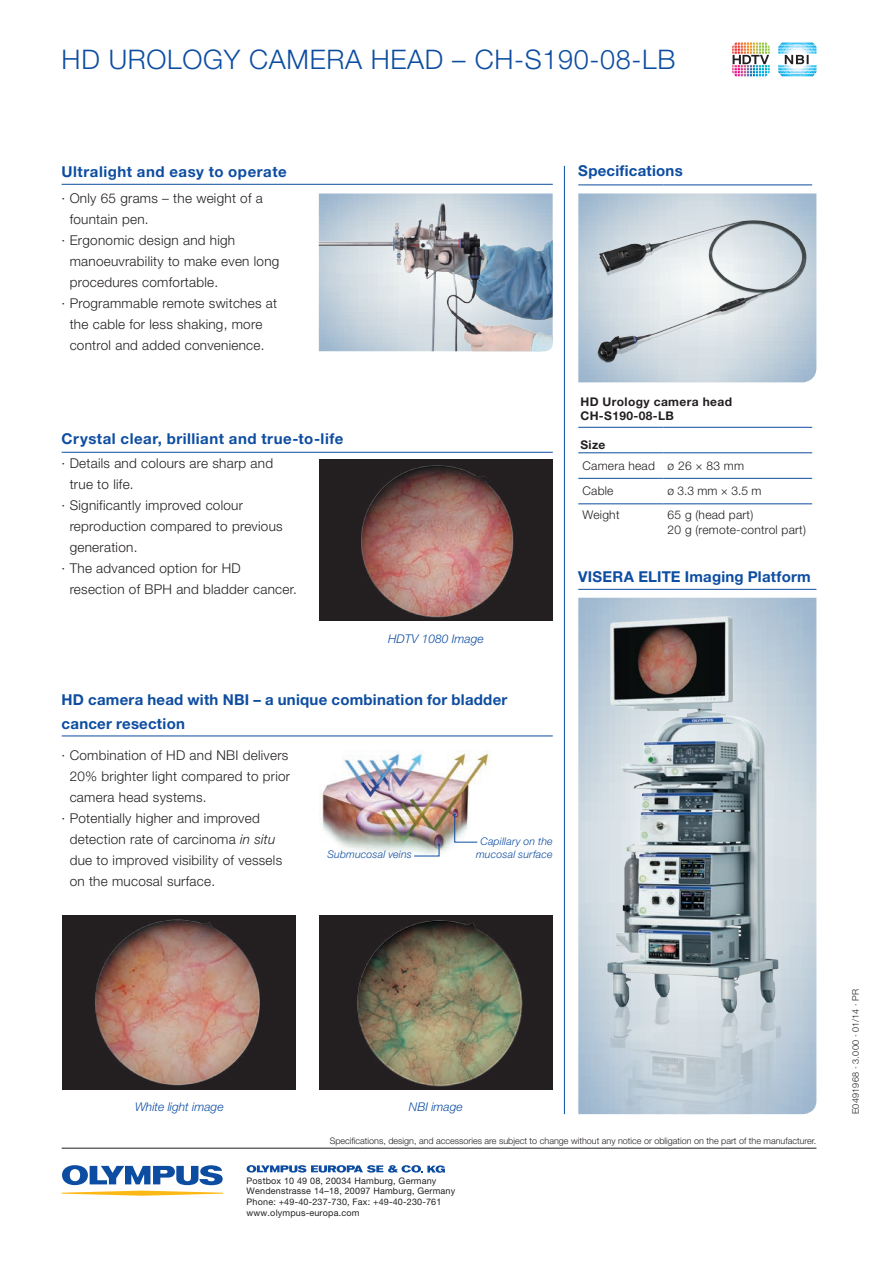
<style>
.page{position:relative;width:893px;height:1263px;background:#fff}
.page>*{position:absolute;margin:0;border:0;box-sizing:border-box;transform-origin:0 0}
.t1{font:300 27px "Helvetica Neue LT Pro";letter-spacing:.025em;color:#0d4da1}
.t2{font:700 15px/24px "Helvetica Neue LT Pro";letter-spacing:.015em;color:#0d4da1}
.t3{font:700 15px "Helvetica Neue LT Pro";letter-spacing:.035em;color:#0d4da1}
.t4{font:300 13.5px "Helvetica Neue LT Pro";letter-spacing:.02em;color:#231f20}
.t5{font:300 12px/25.5px "Helvetica Neue LT Pro";letter-spacing:.02em;color:#231f20}
.t6{font:700 12px/14.4px "Helvetica Neue LT Pro";letter-spacing:.03em;color:#231f20}
.t7{font:italic 300 12px "Helvetica Neue LT Pro";color:#0d4da1}
.t8{font:italic 300 10.5px/12.6px "Helvetica Neue LT Pro";letter-spacing:.02em;color:#0d4da1;text-align:center}
.t9{font:9px/10.8px "Helvetica Neue LT Pro";letter-spacing:.02em;color:#231f20}
.t10{font:300 9px "Helvetica Neue LT Pro";color:#231f20}
.t11{font:300 9px "Helvetica Neue LT Pro";letter-spacing:.035em;color:#231f20}
.s1{font-style:italic}
</style>
<div class="page">
<svg style="left:578px;top:193px;width:238px;height:189px;background:#bcccda"></svg>
<svg style="left:778px;top:43px;width:39px;height:33px"></svg>
<img style="left:732px;top:46px;width:38px;height:30px">
<svg style="left:733px;top:55px;width:36px;height:9px"></svg>
<img style="left:319px;top:193px;width:234px;height:158px">
<img style="left:578px;top:215px;width:238px;height:154px">
<img style="left:319px;top:460px;width:234px;height:161px">
<svg style="left:578px;top:598px;width:238px;height:516px;background:#bdcdda"></svg>
<img style="left:602px;top:612px;width:186px;height:502px">
<img style="left:62px;top:915px;width:233px;height:175px">
<img style="left:319px;top:915px;width:234px;height:175px">
<img style="left:320px;top:750px;width:170px;height:107px">
<hr style="left:578px;top:185px;width:85px;height:1px;background:#0d4da1">
<hr style="left:663px;top:185px;width:149px;height:1px;background:#0d4da1">
<hr style="left:578px;top:504px;width:85px;height:1px;background:#0d4da1">
<hr style="left:663px;top:504px;width:149px;height:1px;background:#0d4da1">
<hr style="left:578px;top:478px;width:85px;height:1px;background:#0d4da1">
<hr style="left:663px;top:478px;width:149px;height:1px;background:#0d4da1">
<hr style="left:578px;top:427px;width:85px;height:1px;background:#0d4da1">
<hr style="left:663px;top:427px;width:149px;height:1px;background:#0d4da1">
<hr style="left:578px;top:452px;width:85px;height:1px;background:#0d4da1">
<hr style="left:663px;top:452px;width:149px;height:1px;background:#0d4da1">
<svg style="left:454px;top:813px;width:24px;height:30px"></svg>
<svg style="left:414px;top:843px;width:26px;height:13px"></svg>
<hr style="left:62px;top:452px;width:491px;height:1px;background:#0d4da1">
<hr style="left:62px;top:184px;width:491px;height:1px;background:#0d4da1">
<hr style="left:578px;top:589px;width:238px;height:1px;background:#0d4da1">
<hr style="left:62px;top:736px;width:491px;height:1px;background:#0d4da1">
<hr style="left:564px;top:166px;width:1px;height:948px;background:#0d4da1">
<svg style="left:62px;top:1165px;width:161px;height:31px"></svg>
<hr style="left:62px;top:1148px;width:754px;height:1px;background:#231f20">
<svg style="left:247px;top:1165px;width:198px;height:8px"></svg>
<h1 class="t1" style="left:62px;top:43px;width:615px">HD UROLOGY CAMERA HEAD – CH-S190-08-LB</h1>
<p class="t3" style="left:62px;top:162px;width:227px">Ultralight and easy to operate</p>
<p class="t4" style="left:62px;top:190px;width:203px">∙ Only 65 grams – the weight of a</p>
<p class="t4" style="left:70px;top:211px;width:81px">fountain pen.</p>
<p class="t4" style="left:62px;top:232px;width:175px">∙ Ergonomic design and high</p>
<p class="t4" style="left:70px;top:253px;width:211px">manoeuvrability to make even long</p>
<p class="t4" style="left:70px;top:274px;width:150px">procedures comfortable.</p>
<p class="t4" style="left:62px;top:295px;width:217px">∙ Programmable remote switches at</p>
<p class="t4" style="left:70px;top:316px;width:194px">the cable for less shaking, more</p>
<p class="t4" style="left:70px;top:337px;width:196px">control and added convenience.</p>
<p class="t3" style="left:62px;top:430px;width:283px">Crystal clear, brilliant and true-to-life</p>
<p class="t4" style="left:62px;top:455px;width:213px">∙ Details and colours are sharp and</p>
<p class="t4" style="left:70px;top:476px;width:66px">true to life.</p>
<p class="t4" style="left:62px;top:497px;width:183px">∙ Significantly improved colour</p>
<p class="t4" style="left:70px;top:518px;width:214px">reproduction compared to previous</p>
<p class="t4" style="left:70px;top:539px;width:69px">generation.</p>
<p class="t4" style="left:62px;top:560px;width:181px">∙ The advanced option for HD</p>
<p class="t4" style="left:70px;top:581px;width:229px">resection of BPH and bladder cancer.</p>
<p class="t7" style="left:388px;top:631px;width:97px">HDTV 1080 Image</p>
<p class="t2" style="left:62px;top:687px;width:447px">HD camera head with NBI – a unique combination for bladder cancer resection</p>
<p class="t4" style="left:62px;top:747px;width:228px">∙ Combination of HD and NBI delivers</p>
<p class="t4" style="left:70px;top:768px;width:222px">20% brighter light compared to prior</p>
<p class="t4" style="left:70px;top:789px;width:138px">camera head systems.</p>
<p class="t4" style="left:62px;top:810px;width:200px">∙ Potentially higher and improved</p>
<p class="t4" style="left:70px;top:831px;width:207px">detection rate of carcinoma <span class="s1">in situ</span></p>
<p class="t4" style="left:70px;top:852px;width:214px">due to improved visibility of vessels</p>
<p class="t4" style="left:70px;top:873px;width:147px">on the mucosal surface.</p>
<p class="t8" style="left:327px;top:848px;width:86px">Submucosal veins</p>
<p class="t8" style="left:476px;top:835px;width:78px">Capillary on the mucosal surface</p>
<p class="t2" style="left:578px;top:159px;width:106px">Specifications</p>
<p class="t6" style="left:580px;top:394px;width:153px">HD Urology camera head<br>CH-S190-08-LB</p>
<p class="t6" style="left:580px;top:437px;width:27px">Size</p>
<p class="t5" style="left:583px;top:453px;width:163px">Camera head ø 26 × 83 mm<br>Cable</p>
<p class="t5" style="left:668px;top:478px;width:95px">ø 3.3 mm × 3.5 m</p>
<p class="t5" style="left:583px;top:501px;width:38px">Weight</p>
<p class="t5" style="left:668px;top:507px;width:140px;line-height:15px">65 g (head part)<br>20 g (remote-control part)</p>
<p class="t2" style="left:578px;top:564px;width:234px">VISERA ELITE Imaging Platform</p>
<p class="t7" style="left:135px;top:1099px;width:90px">White light image</p>
<p class="t7" style="left:409px;top:1099px;width:55px">NBI image</p>
<p class="t10" style="left:330px;top:1135px;width:488px">Specifications, design, and accessories are subject to change without any notice or obligation on the part of the manufacturer.</p>
<p class="t9" style="left:247px;top:1175px;width:210px">Postbox 10 49 08, 20034 Hamburg, Germany Wendenstrasse 14–18, 20097 Hamburg, Germany Phone: +49-40-237-730, Fax: +49-40-230-761 www.olympus-europa.com</p>
<p class="t11" style="left:850px;top:1114px;width:127px;rotate:-90deg">E0491968 · 3.000 · 01/14 · PR</p>
</div>
